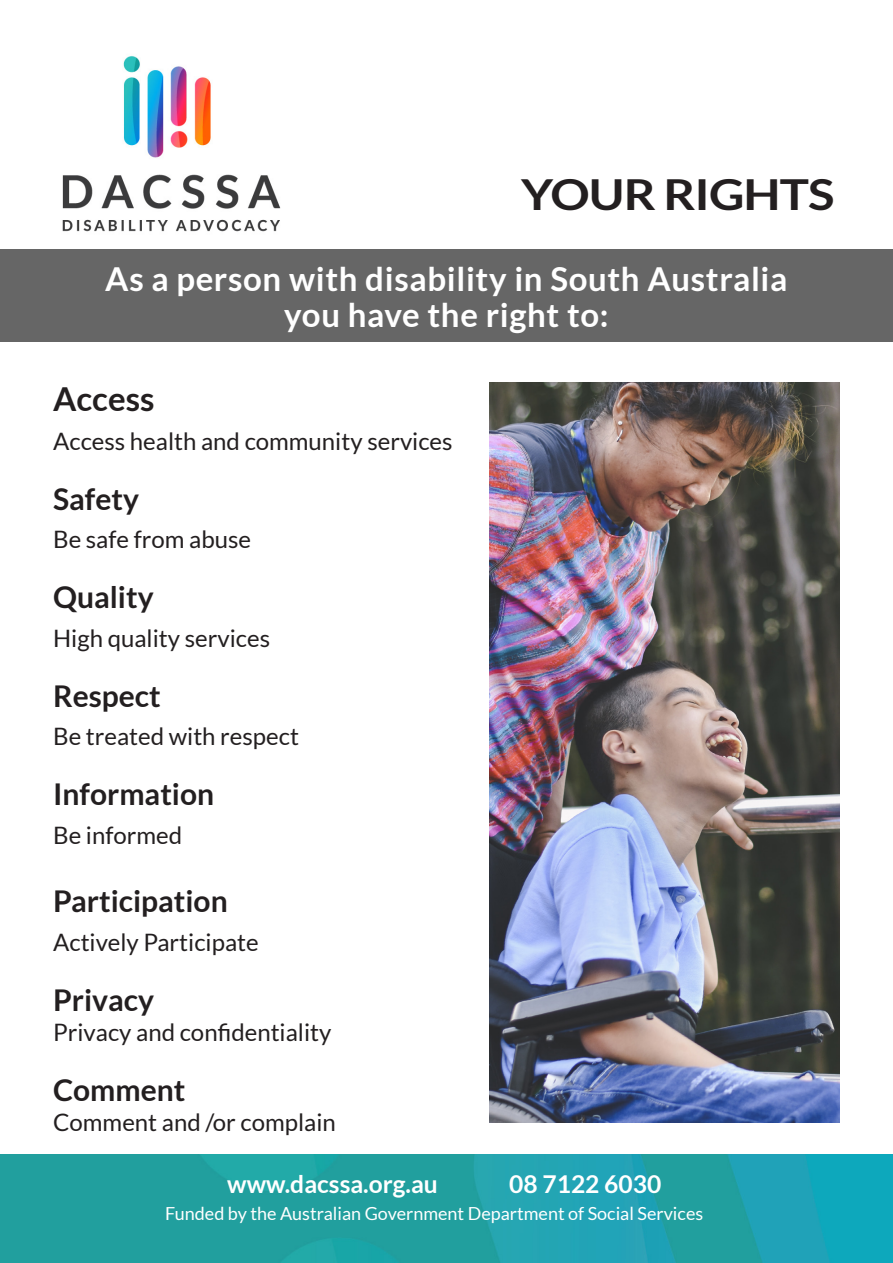
<style>
.page{position:relative;width:893px;height:1263px;background:#fff}
.page>*{position:absolute;margin:0;border:0;box-sizing:border-box;transform-origin:0 0}
.t1{font:700 42.75px "Lato";letter-spacing:-.02em;color:#231f20;scale:1.15 1}
.t2{font:700 33px/36px "Lato";letter-spacing:.02em;color:#fff;text-align:center}
.t3{font:700 33px "Lato";color:#231f20}
.t4{font:700 30px "Lato";color:#231f20}
.t5{font:700 24.6px "Lato";color:#fff}
.t6{font:24px "Lato";color:#231f20}
.t7{font:18px "Lato";color:#fff}
</style>
<div class="page">
<img style="left:62px;top:56px;width:219px;height:176px">
<img style="left:0;top:1154px;width:893px;height:109px">
<div style="left:0;top:249px;width:893px;height:92px;background:#666"></div>
<img style="left:489px;top:383px;width:350px;height:740px">
<p class="t1" style="left:521px;top:170px;width:274px">YOUR RIGHTS</p>
<p class="t2" style="left:105px;top:261px;width:684px">As a person with disability in South Australia you have the right to:</p>
<p class="t3" style="left:53px;top:380px;width:103px">Access</p>
<p class="t6" style="left:53px;top:428px;width:401px">Access health and community services</p>
<p class="t4" style="left:53px;top:482px;width:87px">Safety</p>
<p class="t6" style="left:53px;top:526px;width:199px">Be safe from abuse</p>
<p class="t4" style="left:53px;top:580px;width:102px">Quality</p>
<p class="t6" style="left:53px;top:625px;width:218px">High quality services</p>
<p class="t4" style="left:53px;top:679px;width:109px">Respect</p>
<p class="t6" style="left:53px;top:723px;width:247px">Be treated with respect</p>
<p class="t4" style="left:53px;top:777px;width:163px">Information</p>
<p class="t6" style="left:53px;top:822px;width:131px">Be informed</p>
<p class="t4" style="left:53px;top:884px;width:176px">Participation</p>
<p class="t6" style="left:53px;top:929px;width:207px">Actively Participate</p>
<p class="t4" style="left:53px;top:983px;width:103px">Privacy</p>
<p class="t6" style="left:53px;top:1019px;width:280px">Privacy and confidentiality</p>
<p class="t4" style="left:53px;top:1073px;width:134px">Comment</p>
<p class="t6" style="left:53px;top:1109px;width:284px">Comment and /or complain</p>
<p class="t5" style="left:227px;top:1170px;width:212px">www.dacssa.org.au</p>
<p class="t5" style="left:509px;top:1170px;width:154px">08 7122 6030</p>
<p class="t7" style="left:165px;top:1203px;width:539px">Funded by the Australian Government Department of Social Services</p>
</div>
